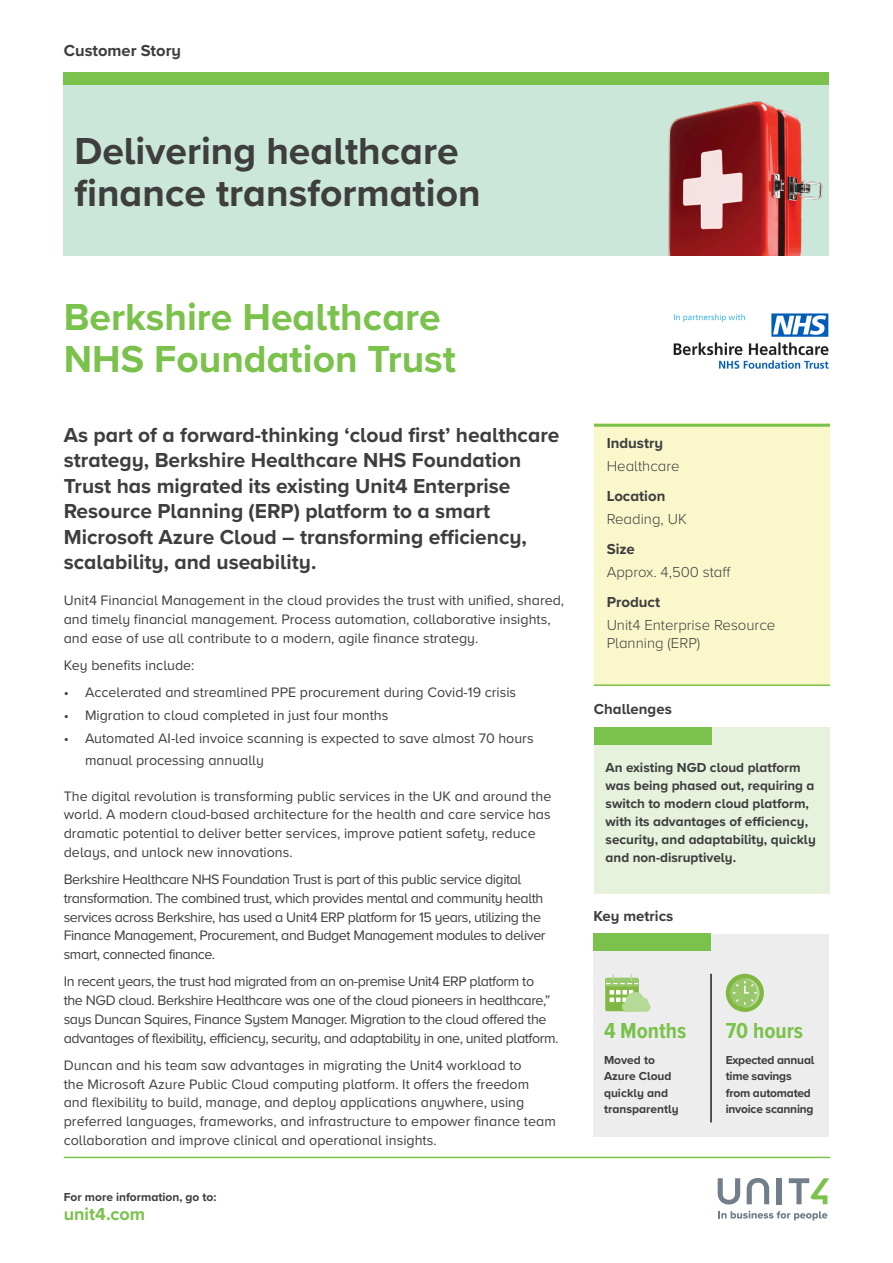
<style>
.page{position:relative;width:893px;height:1263px;background:#fff}
.page>*{position:absolute;margin:0;border:0;box-sizing:border-box;transform-origin:0 0}
.Main_title{font:700 39px/42px "Proxima Nova A";color:#3e3e3f}
.Company_name{font:700 39px/42px "Proxima Nova A";color:#7ac24b}
.t1{font:700 22.5px "Proxima Nova Cond";color:#7ac24b}
.TXT_introduction{font:700 21px/25.5px "Proxima Nova A";color:#3e3e3f}
.t2{font:700 18px "Proxima Nova A";color:#7ac24b}
.t3{font:700 16.5px "Proxima Nova A";color:#3e3e3f}
.t4{font:300 15px/18px "Proxima Nova A";color:#3e3e3f}
.t5{font:700 15px "Proxima Nova A";color:#3e3e3f}
.Body_copy{font:14.25px/18.8px "Proxima Nova A";color:#3e3e3f}
.Body_copy-2{font:14.25px/18.8px "Proxima Nova A";letter-spacing:-.03em;color:#3e3e3f}
.Tabbed_body_copy{font:14.25px/21.6px "Proxima Nova A";color:#3e3e3f}
.Caption_text_Stats{font:700 13.5px/18px "Proxima Nova A";color:#3e3e3f}
.t6{font:700 12px/16.5px "Proxima Nova A";color:#3e3e3f}
.t7{font:700 12px/16.5px "Proxima Nova A";letter-spacing:-.02em;color:#3e3e3f}
</style>
<div class="page">
<div style="left:64px;top:72px;width:765px;height:13px;background:#7ac24b"></div>
<hr style="left:64px;top:1157px;width:766px;height:1px;background:#7ac24b">
<svg style="left:718px;top:1211px;width:109px;height:9px"></svg>
<svg style="left:718px;top:1178px;width:22px;height:26px"></svg>
<svg style="left:747px;top:1178px;width:22px;height:26px"></svg>
<div style="left:777px;top:1178px;width:5px;height:26px;background:#727f8a"></div>
<svg style="left:789px;top:1178px;width:40px;height:26px"></svg>
<div style="left:64px;top:85px;width:765px;height:170px;background:#cbe7d9"></div>
<div style="left:593px;top:933px;width:236px;height:203px;background:#ededee"></div>
<div style="left:593px;top:933px;width:118px;height:17px;background:#7ac24b"></div>
<hr style="left:710px;top:974px;width:2px;height:148px;background:#231f20">
<div style="left:594px;top:424px;width:235px;height:262px;background:#faf8cb"></div>
<hr style="left:594px;top:424px;width:236px;height:3px;background:#7ac24b">
<hr style="left:594px;top:684px;width:236px;height:2px;background:#7ac24b">
<div style="left:594px;top:727px;width:235px;height:166px;background:#e7f2dd"></div>
<div style="left:594px;top:727px;width:117px;height:17px;background:#7ac24b"></div>
<img style="left:668px;top:101px;width:155px;height:154px">
<div style="left:726px;top:974px;width:38px;height:38px;background:#80b842;border-radius:50%"></div>
<svg style="left:730px;top:978px;width:29px;height:29px"></svg>
<svg style="left:733px;top:978px;width:26px;height:29px"></svg>
<svg style="left:605px;top:974px;width:46px;height:38px"></svg>
<img style="left:673px;top:313px;width:156px;height:56px">
<p class="t3" style="left:64px;top:38px;width:119px">Customer Story</p>
<p class="Main_title" style="left:74px;top:129px;width:408px">Delivering healthcare finance transformation</p>
<p class="Company_name" style="left:64px;top:295px;width:394px">Berkshire Healthcare<br>NHS Foundation Trust</p>
<p class="TXT_introduction" style="left:64px;top:422px;width:497px">As part of a forward-thinking ‘cloud first’ healthcare strategy, Berkshire Healthcare NHS Foundation Trust has migrated its existing Unit4 Enterprise Resource Planning (ERP) platform to a smart Microsoft Azure Cloud – transforming efficiency, scalability, and useability.</p>
<p class="Body_copy" style="left:64px;top:590px;width:502px">Unit4 Financial Management in the cloud provides the trust with unified, shared, and timely financial management. Process automation, collaborative insights, and ease of use all contribute to a modern, agile finance strategy.</p>
<p class="Body_copy" style="left:64px;top:655px;width:132px">Key benefits include:</p>
<p class="Tabbed_body_copy" style="left:64px;top:681px;width:454px">• Accelerated and streamlined PPE procurement during Covid-19 crisis</p>
<p class="Tabbed_body_copy" style="left:64px;top:704px;width:326px">• Migration to cloud completed in just four months</p>
<p class="Tabbed_body_copy" style="left:85px;top:727px;width:450px;text-indent:-21px">• Automated AI-led invoice scanning is expected to save almost 70 hours manual processing annually</p>
<p class="Body_copy" style="left:64px;top:786px;width:489px">The digital revolution is transforming public services in the UK and around the world. A modern cloud-based architecture for the health and care service has dramatic potential to deliver better services, improve patient safety, reduce delays, and unlock new innovations.</p>
<p class="Body_copy-2" style="left:64px;top:869px;width:483px">Berkshire Healthcare NHS Foundation Trust is part of this public service digital transformation. The combined trust, which provides mental and community health services across Berkshire, has used a Unit4 ERP platform for 15 years, utilizing the Finance Management, Procurement, and Budget Management modules to deliver smart, connected finance.</p>
<p class="Body_copy-2" style="left:64px;top:971px;width:496px">In recent years, the trust had migrated from an on-premise Unit4 ERP platform to<br>the NGD cloud. Berkshire Healthcare was one of the cloud pioneers in healthcare,” says Duncan Squires, Finance System Manager. Migration to the cloud offered the advantages of flexibility, efficiency, security, and adaptability in one, united platform.</p>
<p class="Body_copy" style="left:64px;top:1055px;width:494px">Duncan and his team saw advantages in migrating the Unit4 workload to<br>the Microsoft Azure Public Cloud computing platform. It offers the freedom and flexibility to build, manage, and deploy applications anywhere, using preferred languages, frameworks, and infrastructure to empower finance team collaboration and improve clinical and operational insights.</p>
<p class="t6" style="left:64px;top:1188px;width:154px">For more information, go to:</p>
<p class="t2" style="left:64px;top:1201px;width:83px">unit4.com</p>
<p class="t5" style="left:607px;top:432px;width:58px">Industry</p>
<p class="t4" style="left:607px;top:456px;width:74px">Healthcare</p>
<p class="t5" style="left:607px;top:485px;width:60px">Location</p>
<p class="t4" style="left:607px;top:509px;width:82px">Reading, UK</p>
<p class="t5" style="left:607px;top:538px;width:30px">Size</p>
<p class="t4" style="left:607px;top:562px;width:125px">Approx. 4,500 staff</p>
<p class="t5" style="left:607px;top:591px;width:55px">Product</p>
<p class="t4" style="left:607px;top:615px;width:170px">Unit4 Enterprise Resource<br>Planning (ERP)</p>
<p class="t5" style="left:594px;top:698px;width:79px">Challenges</p>
<p class="Caption_text_Stats" style="left:606px;top:758px;width:212px">An existing NGD cloud platform was being phased out, requiring a switch to modern cloud platform, with its advantages of efficiency, security, and adaptability, quickly and non-disruptively.</p>
<p class="t5" style="left:593px;top:904px;width:81px">Key metrics</p>
<p class="t1" style="left:604px;top:1018px;width:84px">4 Months</p>
<p class="t1" style="left:726px;top:1018px;width:79px">70 hours</p>
<p class="t6" style="left:604px;top:1051px;width:76px">Moved to<br>Azure Cloud quickly and transparently</p>
<p class="t7" style="left:726px;top:1051px;width:90px">Expected annual time savings from automated invoice scanning</p>
</div>
